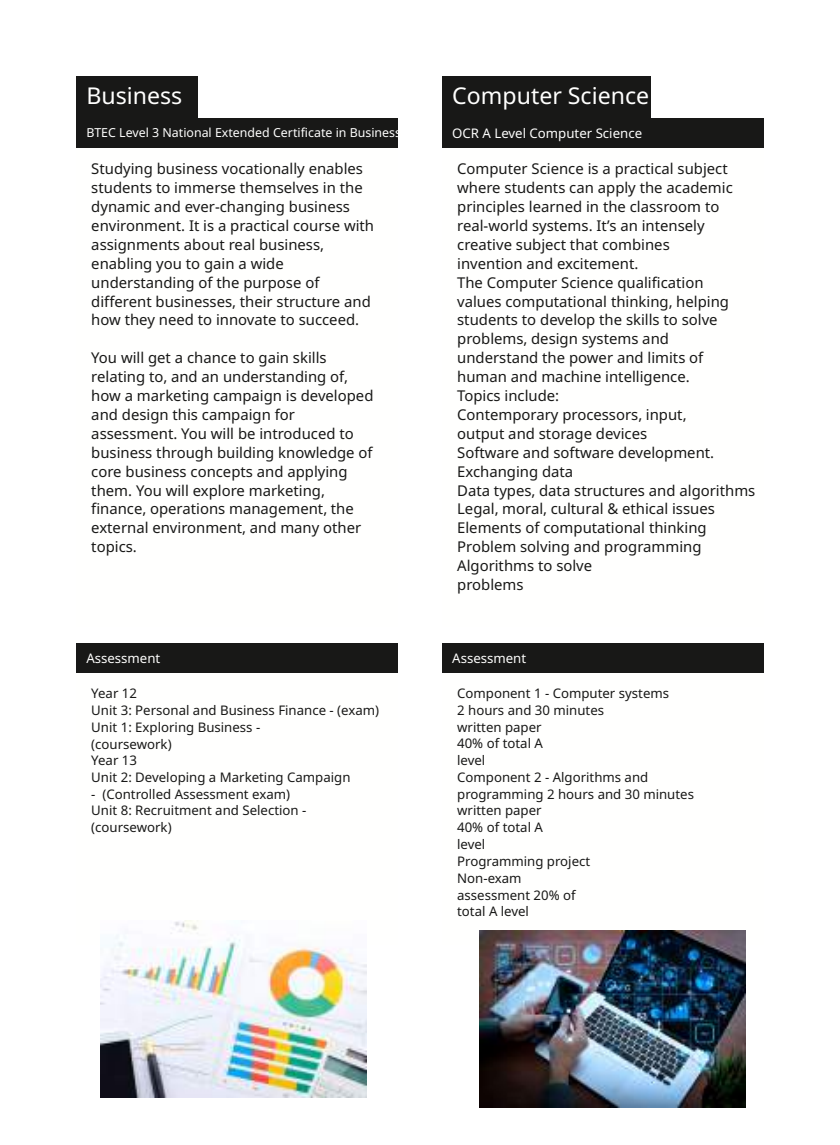
<style>
.page{position:relative;width:840px;height:1145px;background:#fff}
.page>*{position:absolute;margin:0;border:0;box-sizing:border-box;transform-origin:0 0}
.t1{font:23.1px "Noto Sans Khmer";color:#fffffe}
.t2{font:14.88px/18.9px "Noto Sans Khmer";color:#181817}
.t3{font:13.3px/16.8px "Noto Sans Khmer";color:#181817}
.t4{font:13.3px "Noto Sans Khmer";color:#fffffe}
.t5{font:12.42px "Noto Sans Khmer";color:#fffffe}
</style>
<div class="page">
<div style="left:76px;top:76px;width:122px;height:42px;background:#181817"></div>
<div style="left:442px;top:76px;width:209px;height:42px;background:#181817"></div>
<div style="left:76px;top:118px;width:322px;height:30px;background:#181817"></div>
<div style="left:442px;top:118px;width:321px;height:30px;background:#181817"></div>
<div style="left:76px;top:643px;width:322px;height:30px;background:#181817"></div>
<div style="left:442px;top:643px;width:321px;height:30px;background:#181817"></div>
<img style="left:100px;top:920px;width:266px;height:178px">
<img style="left:480px;top:930px;width:265px;height:178px">
<h1 class="t1" style="left:86px;top:82px;width:97px">Business</h1>
<h1 class="t1" style="left:452px;top:82px;width:198px">Computer Science</h1>
<p class="t5" style="left:86px;top:126px;width:316px">BTEC Level 3 National Extended Certificate in Business</p>
<p class="t4" style="left:452px;top:126px;width:191px">OCR A Level Computer Science</p>
<p class="t2" style="left:91px;top:160px;width:284px">Studying business vocationally enables students to immerse themselves in the dynamic and ever-changing business environment. It is a practical course with assignments about real business, enabling you to gain a wide understanding of the purpose of different businesses, their structure and how they need to innovate to succeed.</p>
<p class="t2" style="left:91px;top:349px;width:284px">You will get a chance to gain skills relating to, and an understanding of, how a marketing campaign is developed and design this campaign for assessment. You will be introduced to business through building knowledge of core business concepts and applying them. You will explore marketing, finance, operations management, the external environment, and many other topics.</p>
<p class="t2" style="left:457px;top:160px;width:300px">Computer Science is a practical subject where students can apply the academic principles learned in the classroom to real-world systems. It’s an intensely creative subject that combines<br>invention and excitement.<br>The Computer Science qualification<br>values computational thinking, helping students to develop the skills to solve problems, design systems and<br>understand the power and limits of human and machine intelligence.<br>Topics include:<br>Contemporary processors, input,<br>output and storage devices<br>Software and software development.<br>Exchanging data<br>Data types, data structures and algorithms<br>Legal, moral, cultural &amp; ethical issues<br>Elements of computational thinking<br>Problem solving and programming<br>Algorithms to solve<br>problems</p>
<p class="t4" style="left:86px;top:650px;width:75px">Assessment</p>
<p class="t4" style="left:452px;top:650px;width:75px">Assessment</p>
<p class="t3" style="left:91px;top:685px;width:289px">Year 12<br>Unit 3: Personal and Business Finance - (exam)<br>Unit 1: Exploring Business -<br>(coursework)<br>Year 13<br>Unit 2: Developing a Marketing Campaign</p>
<p class="t3" style="left:91px;top:786px;width:217px">- (Controlled Assessment exam)<br>Unit 8: Recruitment and Selection - (coursework)</p>
<p class="t3" style="left:457px;top:685px;width:238px">Component 1 - Computer systems<br>2 hours and 30 minutes<br>written paper<br>40% of total A<br>level<br>Component 2 - Algorithms and programming 2 hours and 30 minutes written paper<br>40% of total A<br>level<br>Programming project<br>Non-exam<br>assessment 20% of<br>total A level</p>
</div>
